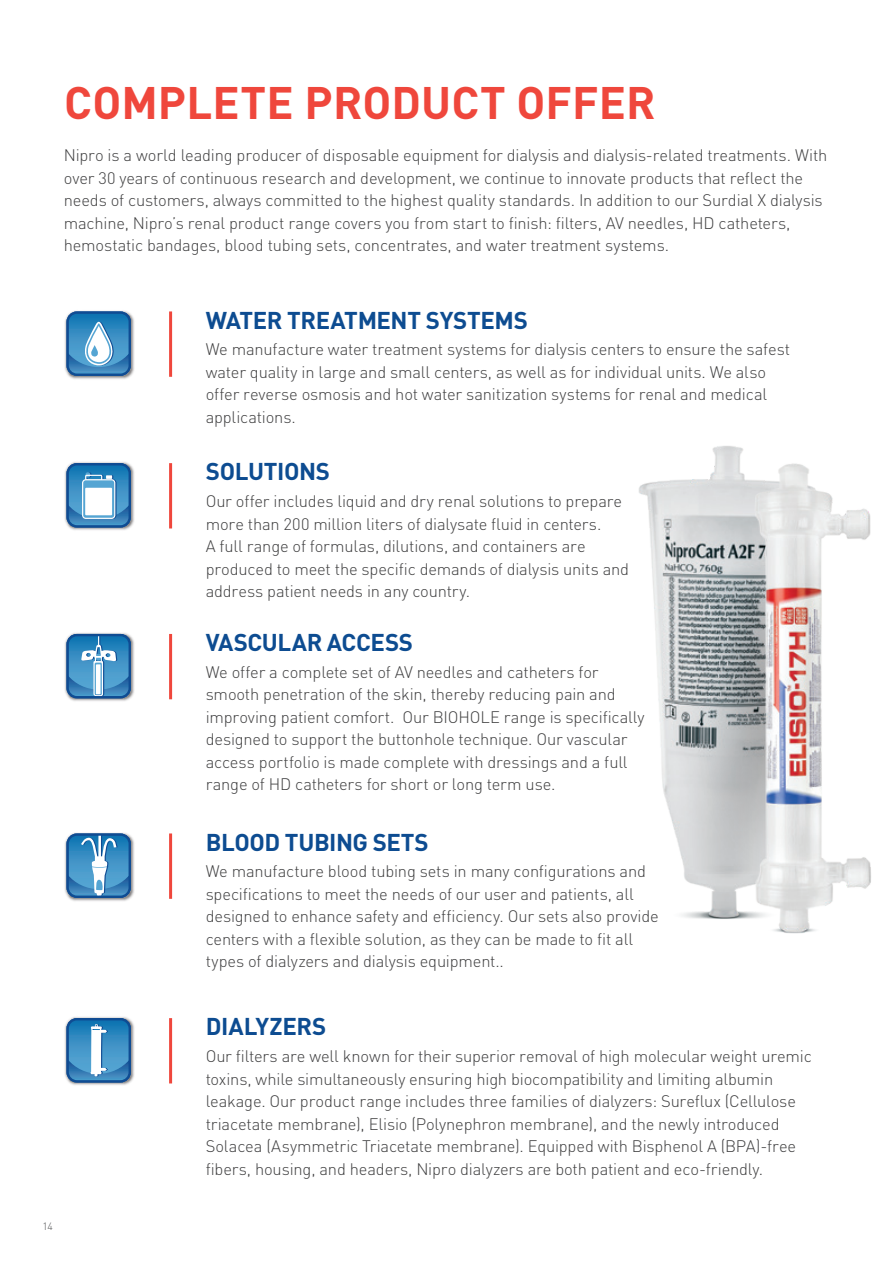
<style>
.page{position:relative;width:893px;height:1263px;background:#fff}
.page>*{position:absolute;margin:0;border:0;box-sizing:border-box;transform-origin:0 0}
.t1{font:700 45px "DIN Pro";color:#ef473c}
.t2{font:700 24px "DIN Pro";letter-spacing:-.015em;color:#0d4c91}
.t3{font:300 16.5px/22.5px "DIN Pro";letter-spacing:-.01em;color:#3e3e3f}
.t4{font:300 10.5px "DIN Pro";color:#57585a}
</style>
<div class="page">
<hr style="left:169px;top:311px;width:3px;height:66px;background:#ef473c">
<hr style="left:169px;top:463px;width:3px;height:65px;background:#ef473c">
<hr style="left:169px;top:1018px;width:3px;height:65px;background:#ef473c">
<hr style="left:169px;top:634px;width:3px;height:65px;background:#ef473c">
<hr style="left:169px;top:833px;width:3px;height:66px;background:#ef473c">
<img style="left:65px;top:311px;width:69px;height:68px">
<div style="left:66px;top:311px;width:65px;height:65px;border:2px solid #0f4c93;border-radius:9px"></div>
<svg style="left:68px;top:313px;width:62px;height:62px;background:#5498c6"></svg>
<img style="left:65px;top:462px;width:69px;height:68px">
<div style="left:66px;top:463px;width:65px;height:64px;border:2px solid #0f4c93;border-radius:9px"></div>
<svg style="left:68px;top:464px;width:62px;height:62px;background:#428dc0"></svg>
<div style="left:85px;top:488px;width:27px;height:27px;background:#fff"></div>
<img style="left:65px;top:1017px;width:69px;height:68px">
<div style="left:66px;top:1018px;width:65px;height:64px;border:2px solid #0f4c93;border-radius:9px"></div>
<svg style="left:68px;top:1019px;width:62px;height:62px;background:#4f95c5"></svg>
<img style="left:65px;top:633px;width:69px;height:68px">
<div style="left:66px;top:634px;width:65px;height:64px;border:2px solid #0f4c93;border-radius:9px"></div>
<svg style="left:68px;top:635px;width:62px;height:62px;background:#4f95c5"></svg>
<img style="left:65px;top:833px;width:69px;height:68px">
<div style="left:66px;top:833px;width:65px;height:65px;border:2px solid #0f4c93;border-radius:9px"></div>
<svg style="left:68px;top:835px;width:62px;height:62px;background:#5296c5"></svg>
<img style="left:639px;top:446px;width:104px;height:409px">
<img style="left:681px;top:596px;width:53px;height:323px">
<img style="left:734px;top:449px;width:137px;height:485px">
<h1 class="t1" style="left:64px;top:66px;width:593px">COMPLETE PRODUCT OFFER</h1>
<p class="t3" style="left:64px;top:143px;width:765px">Nipro is a world leading producer of disposable equipment for dialysis and dialysis-related treatments. With over 30 years of continuous research and development, we continue to innovate products that reflect the needs of customers, always committed to the highest quality standards. In addition to our Surdial X dialysis machine, Nipro’s renal product range covers you from start to finish: filters, AV needles, HD catheters, hemostatic bandages, blood tubing sets, concentrates, and water treatment systems.</p>
<p class="t4" style="left:43px;top:1218px;width:12px">14</p>
<h2 class="t2" style="left:206px;top:300px;width:324px">WATER TREATMENT SYSTEMS</h2>
<p class="t3" style="left:206px;top:337px;width:586px">We manufacture water treatment systems for dialysis centers to ensure the safest water quality in large and small centers, as well as for individual units. We also offer reverse osmosis and hot water sanitization systems for renal and medical applications.</p>
<h2 class="t2" style="left:206px;top:452px;width:126px">SOLUTIONS</h2>
<p class="t3" style="left:206px;top:488px;width:425px">Our offer includes liquid and dry renal solutions to prepare more than 200 million liters of dialysate fluid in centers.<br>A full range of formulas, dilutions, and containers are produced to meet the specific demands of dialysis units and address patient needs in any country.</p>
<h2 class="t2" style="left:206px;top:622px;width:209px">VASCULAR ACCESS</h2>
<p class="t3" style="left:206px;top:659px;width:440px">We offer a complete set of AV needles and catheters for smooth penetration of the skin, thereby reducing pain and improving patient comfort. Our BIOHOLE range is specifically designed to support the buttonhole technique. Our vascular access portfolio is made complete with dressings and a full range of HD catheters for short or long term use.</p>
<h2 class="t2" style="left:206px;top:822px;width:224px">BLOOD TUBING SETS</h2>
<p class="t3" style="left:206px;top:859px;width:455px">We manufacture blood tubing sets in many configurations and specifications to meet the needs of our user and patients, all designed to enhance safety and efficiency. Our sets also provide centers with a flexible solution, as they can be made to fit all types of dialyzers and dialysis equipment..</p>
<h2 class="t2" style="left:206px;top:1007px;width:122px">DIALYZERS</h2>
<p class="t3" style="left:206px;top:1043px;width:608px">Our filters are well known for their superior removal of high molecular weight uremic toxins, while simultaneously ensuring high biocompatibility and limiting albumin leakage. Our product range includes three families of dialyzers: Sureflux (Cellulose triacetate membrane), Elisio (Polynephron membrane), and the newly introduced Solacea (Asymmetric Triacetate membrane). Equipped with Bisphenol A (BPA)-free fibers, housing, and headers, Nipro dialyzers are both patient and eco-friendly.</p>
</div>
